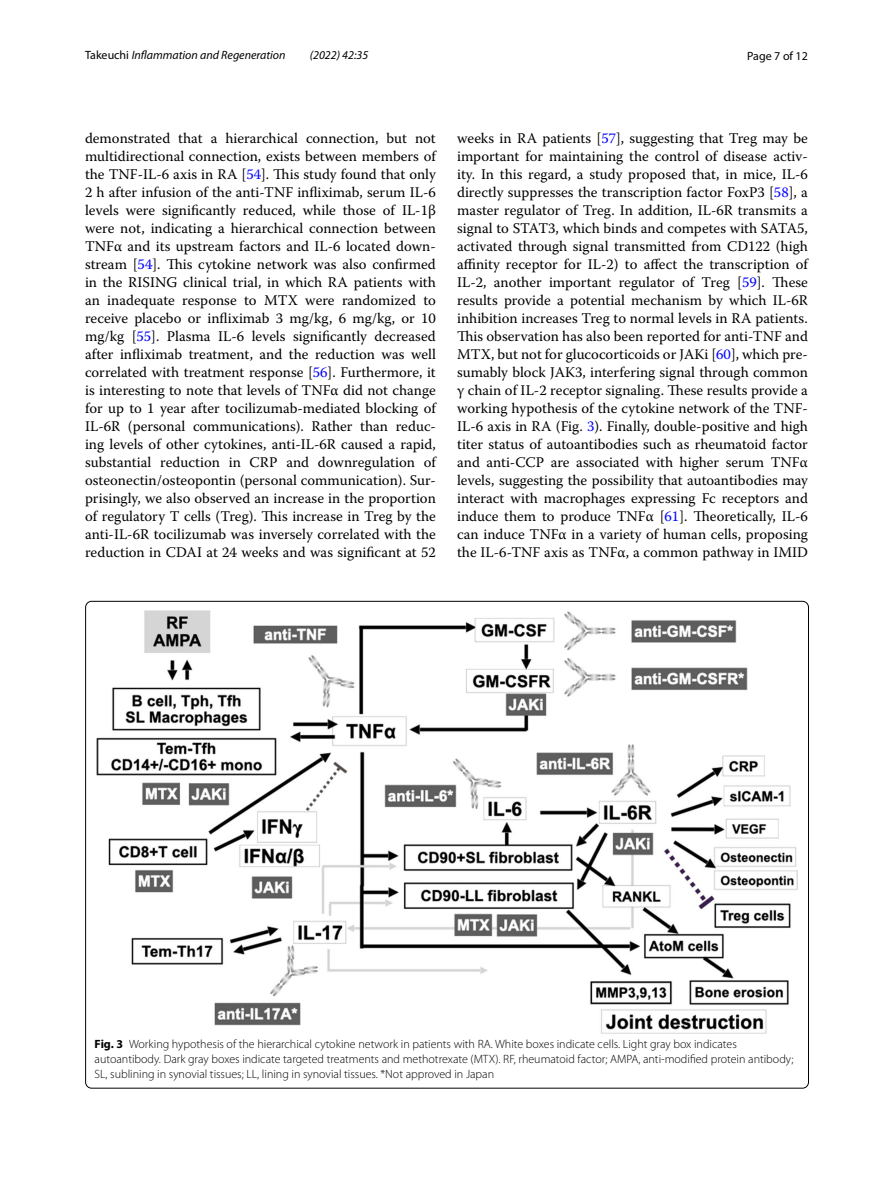
<style>
.page{position:relative;width:893px;height:1187px;background:#fff}
.page>*{position:absolute;margin:0;border:0;box-sizing:border-box;transform-origin:0 0}
.t1{font:14.7px/18px "Warnock Pro";color:#000;text-align:justify}
.t2{font:300 12px/15px "Myriad Pro";color:#000}
.t3{font:italic 12px "Myriad Pro";color:#000}
.t4{font:12px "Myriad Pro";color:#000}
.s1{font-style:normal}
.s2{color:#00f}
.s3{font-weight:700}
</style>
<div class="page">
<img style="left:97px;top:610px;width:700px;height:422px">
<p class="t3" style="left:85px;top:48px;width:202px"><span class="s1">Takeuchi</span> Inflammation and Regeneration</p>
<p class="t3" style="left:310px;top:48px;width:60px">(2022) 42:35</p>
<p class="t4" style="left:747px;top:48px;width:62px">Page 7 of 12</p>
<p class="t1" style="left:85px;top:128px;width:352px">demonstrated that a hierarchical connection, but not multidirectional connection, exists between members of the TNF-IL-6 axis in RA [<span class="s2">54</span>]. This study found that only 2 h after infusion of the anti-TNF infliximab, serum IL-6 levels were significantly reduced, while those of IL-1β were not, indicating a hierarchical connection between TNFα and its upstream factors and IL-6 located down&shy;stream [<span class="s2">54</span>]. This cytokine network was also confirmed in the RISING clinical trial, in which RA patients with an inadequate response to MTX were randomized to receive placebo or infliximab 3 mg/kg, 6 mg/kg, or 10 mg/kg [<span class="s2">55</span>]. Plasma IL-6 levels significantly decreased after infliximab treatment, and the reduction was well correlated with treatment response [<span class="s2">56</span>]. Furthermore, it is interesting to note that levels of TNFα did not change for up to 1 year after tocilizumab-mediated blocking of IL-6R (personal communications). Rather than reduc&shy;ing levels of other cytokines, anti-IL-6R caused a rapid, substantial reduction in CRP and downregulation of osteonectin/osteopontin (personal communication). Sur&shy;prisingly, we also observed an increase in the proportion of regulatory T cells (Treg). This increase in Treg by the anti-IL-6R tocilizumab was inversely correlated with the reduction in CDAI at 24 weeks and was significant at 52</p>
<p class="t1" style="left:457px;top:128px;width:352px">weeks in RA patients [<span class="s2">57</span>], suggesting that Treg may be important for maintaining the control of disease activ&shy;ity. In this regard, a study proposed that, in mice, IL-6 directly suppresses the transcription factor FoxP3 [<span class="s2">58</span>], a master regulator of Treg. In addition, IL-6R transmits a signal to STAT3, which binds and competes with SATA5, activated through signal transmitted from CD122 (high affinity receptor for IL-2) to affect the transcription of IL-2, another important regulator of Treg [<span class="s2">59</span>]. These results provide a potential mechanism by which IL-6R inhibition increases Treg to normal levels in RA patients.<br>This observation has also been reported for anti-TNF and MTX, but not for glucocorticoids or JAKi [<span class="s2">60</span>], which pre&shy;sumably block JAK3, interfering signal through common γ chain of IL-2 receptor signaling. These results provide a working hypothesis of the cytokine network of the TNF-IL-6 axis in RA (Fig. <span class="s2">3</span>). Finally, double-positive and high titer status of autoantibodies such as rheumatoid factor and anti-CCP are associated with higher serum TNFα levels, suggesting the possibility that autoantibodies may interact with macrophages expressing Fc receptors and induce them to produce TNFα [<span class="s2">61</span>]. Theoretically, IL-6 can induce TNFα in a variety of human cells, proposing the IL-6-TNF axis as TNFα, a common pathway in IMID</p>
<p class="t2" style="left:95px;top:1036px;width:700px"><span class="s3">Fig. 3</span> Working hypothesis of the hierarchical cytokine network in patients with RA. White boxes indicate cells. Light gray box indicates autoantibody. Dark gray boxes indicate targeted treatments and methotrexate (MTX). RF, rheumatoid factor; AMPA, anti-modified protein antibody;<br>SL, sublining in synovial tissues; LL, lining in synovial tissues. *Not approved in Japan</p>
</div>
